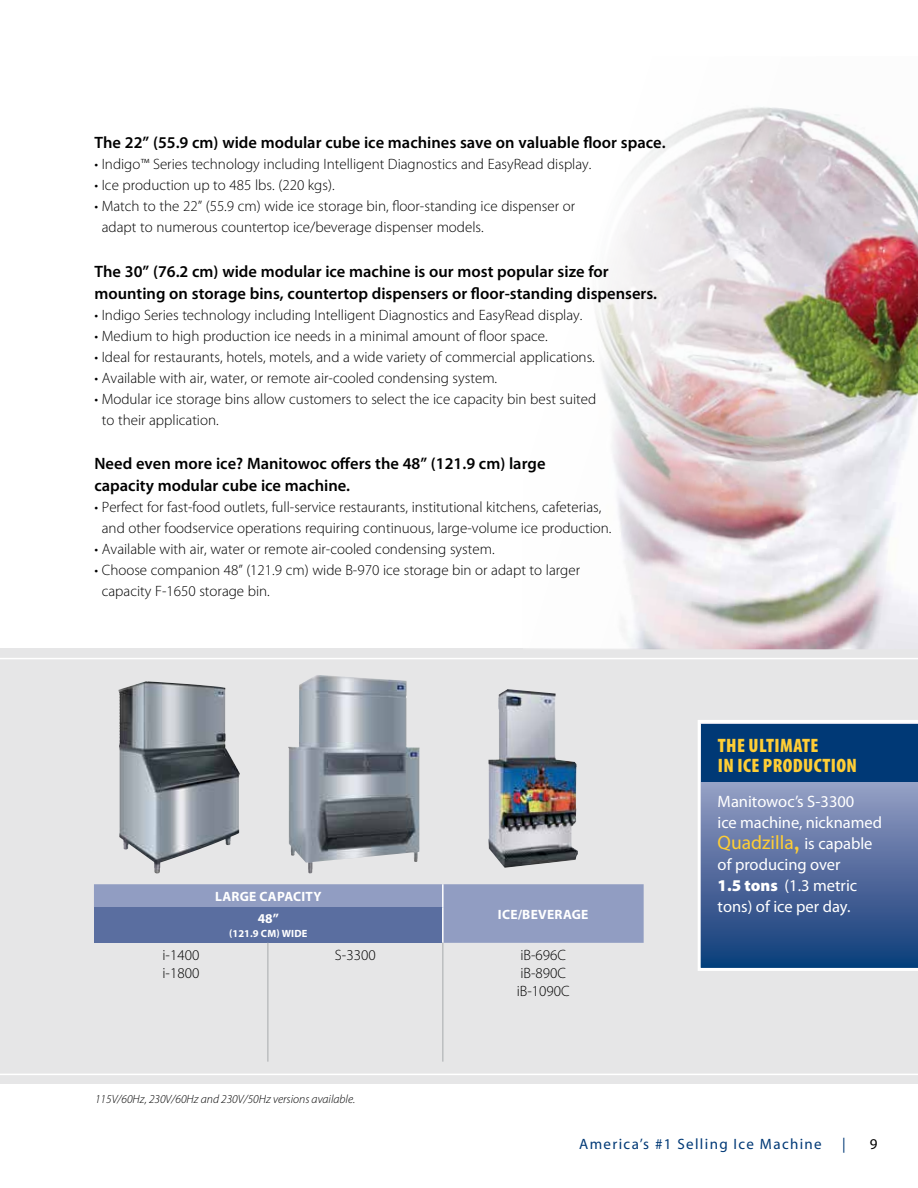
<style>
.page{position:relative;width:918px;height:1188px;background:#fff}
.page>*{position:absolute;margin:0;border:0;box-sizing:border-box;transform-origin:0 0}
.t1{font:900 condensed 19.5px/20.4px "Myriad Pro";letter-spacing:.02em;color:#ffce35}
.t2{font:19.5px "Myriad Pro";color:#ffce35}
.t3{font:600 16.5px/22.5px "Myriad Pro";color:#000}
.t4{font:16.5px/21px "Myriad Pro";color:#fff}
.t5{font:300 15px/21px "Myriad Pro";color:#000}
.t6{font:15px "Myriad";letter-spacing:.09em;color:#003976}
.t7{font:15px "Myriad";color:#000}
.t8{font:700 13.5px "Myriad Pro";letter-spacing:.02em;color:#fff}
.t9{font:italic 300 12px "Myriad Pro";color:#000}
.t10{font:700 10.5px "Myriad Pro";letter-spacing:.02em;color:#fff}
.s1{font-family:"Abadi";font-weight:800;font-stretch:condensed}
.s2{font-size:16.5px;color:#fff}
.s3{font-weight:900}
</style>
<div class="page">
<div style="left:0;top:649px;width:918px;height:435px;background:#e6e6e7"></div>
<svg style="left:0;top:658px;width:918px;height:417px"></svg>
<img style="left:523px;top:107px;width:395px;height:542px">
<img style="left:481px;top:687px;width:103px;height:188px">
<img style="left:288px;top:675px;width:132px;height:199px">
<img style="left:118px;top:682px;width:42px;height:191px">
<div style="left:94px;top:884px;width:550px;height:59px;background:#919dc2"></div>
<div style="left:94px;top:907px;width:349px;height:36px;background:#5a6ea0"></div>
<hr style="left:442px;top:884px;width:2px;height:23px;background:#fff">
<hr style="left:442px;top:907px;width:2px;height:36px;background:#fff">
<hr style="left:442px;top:943px;width:2px;height:119px;background:#bcbec0">
<hr style="left:267px;top:943px;width:2px;height:119px;background:#bcbec0">
<svg style="left:698px;top:720px;width:220px;height:251px;background:#5871a1"></svg>
<div style="left:702px;top:724px;width:216px;height:58px;background:#003976"></div>
<p class="t3" style="left:95px;top:131px;width:573px">The 22” (55.9 cm) wide modular cube ice machines save on valuable floor space.</p>
<p class="t5" style="left:94px;top:153px;width:499px">• Indigo™ Series technology including Intelligent Diagnostics and EasyRead display.</p>
<p class="t5" style="left:94px;top:174px;width:242px">• Ice production up to 485 lbs. (220 kgs).</p>
<p class="t5" style="left:102px;top:195px;width:475px;text-indent:-7px">• Match to the 22” (55.9 cm) wide ice storage bin, floor-standing ice dispenser or adapt to numerous countertop ice/beverage dispenser models.</p>
<p class="t3" style="left:94px;top:259px;width:564px">The 30” (76.2 cm) wide modular ice machine is our most popular size for mounting on storage bins, countertop dispensers or floor-standing dispensers.</p>
<p class="t5" style="left:94px;top:305px;width:490px">• Indigo Series technology including Intelligent Diagnostics and EasyRead display.</p>
<p class="t5" style="left:94px;top:326px;width:455px">• Medium to high production ice needs in a minimal amount of floor space.</p>
<p class="t5" style="left:94px;top:347px;width:502px">• Ideal for restaurants, hotels, motels, and a wide variety of commercial applications.</p>
<p class="t5" style="left:94px;top:368px;width:404px">• Available with air, water, or remote air-cooled condensing system.</p>
<p class="t5" style="left:102px;top:389px;width:496px;text-indent:-7px">• Modular ice storage bins allow customers to select the ice capacity bin best suited to their application.</p>
<p class="t3" style="left:94px;top:451px;width:453px">Need even more ice? Manitowoc offers the 48” (121.9 cm) large capacity modular cube ice machine.</p>
<p class="t5" style="left:102px;top:497px;width:511px;text-indent:-7px">• Perfect for fast-food outlets, full-service restaurants, institutional kitchens, cafeterias, and other foodservice operations requiring continuous, large-volume ice production.</p>
<p class="t5" style="left:94px;top:539px;width:402px">• Available with air, water or remote air-cooled condensing system.</p>
<p class="t5" style="left:102px;top:560px;width:480px;text-indent:-7px">• Choose companion 48” (121.9 cm) wide B-970 ice storage bin or adapt to larger capacity F-1650 storage bin.</p>
<p class="t8" style="left:215px;top:888px;width:108px">LARGE CAPACITY</p>
<p class="t8" style="left:258px;top:910px;width:23px">48”</p>
<p class="t10" style="left:229px;top:926px;width:79px">(121.9 cm) WIDE</p>
<p class="t8" style="left:498px;top:905px;width:91px">ICE/BEVERAGE</p>
<p class="t5" style="left:162px;top:946px;width:38px;line-height:18px">i-1400 i-1800</p>
<p class="t5" style="left:335px;top:945px;width:42px">S-3300</p>
<p class="t5" style="left:517px;top:946px;width:55px;line-height:18px">iB-696C iB-890C iB-1090C</p>
<p class="t9" style="left:95px;top:1092px;width:262px">115V/60Hz, 230V/60Hz and 230V/50Hz versions available.</p>
<h1 class="t1" style="left:718px;top:734px;width:141px">THE ULTIMATE<br>IN ICE PRODUCTION</h1>
<p class="t4" style="left:718px;top:790px;width:166px">Manitowoc’s S-3300<br>ice machine, nicknamed</p>
<h1 class="t2" style="left:718px;top:830px;width:156px">Quadzilla<span class="s1">,</span> <span class="s2">is capable</span></h1>
<p class="t4" style="left:718px;top:853px;width:141px">of producing over<br><span class="s3">1.5 tons</span> (1.3 metric tons) of ice per day.</p>
<p class="t6" style="left:579px;top:1137px;width:268px">America’s #1 Selling Ice Machine |</p>
<p class="t7" style="left:870px;top:1137px;width:9px">9</p>
</div>
